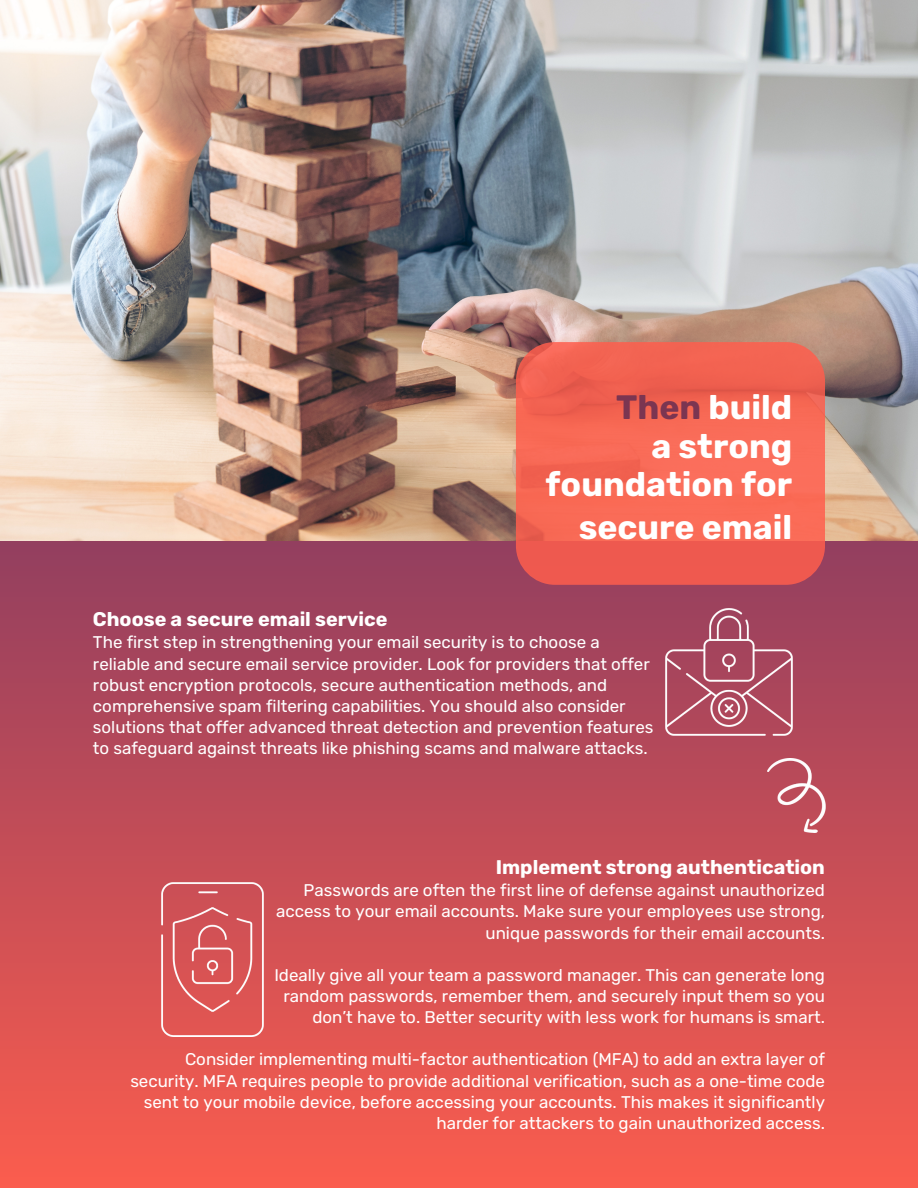
<style>
.page{position:relative;width:918px;height:1188px;background:#fff}
.page>*{position:absolute;margin:0;border:0;box-sizing:border-box;transform-origin:0 0}
.t1{font:700 33.9px/38.5px "Rubik";color:#fff;text-align:right}
.t2{font:700 19.8px "Rubik";color:#fff}
.t3{font:16.95px "Rubik";color:#fff}
.s1{color:#7b3551}
</style>
<div class="page">
<img style="left:0;top:0;width:918px;height:541px">
<div style="left:0;top:542px;width:918px;height:646px;background:linear-gradient(to bottom,#933f5f,#fb5d4e)"></div>
<img style="left:768px;top:759px;width:57px;height:74px">
<img style="left:666px;top:608px;width:127px;height:127px">
<img style="left:161px;top:882px;width:103px;height:154px">
<div style="left:516px;top:342px;width:309px;height:243px;background:linear-gradient(to right,#f36251,#f66756);border-radius:39px"></div>
<p class="t1" style="left:546px;top:388px;width:248px"><span class="s1">Then</span> build<br>a strong foundation for</p>
<p class="t1" style="left:579px;top:509px;width:215px">secure email</p>
<p class="t2" style="left:93px;top:608px;width:296px">Choose a secure email service</p>
<p class="t3" style="left:93px;top:633px;width:508px">The first step in strengthening your email security is to choose a</p>
<p class="t3" style="left:93px;top:654px;width:558px">reliable and secure email service provider. Look for providers that offer</p>
<p class="t3" style="left:93px;top:675px;width:516px">robust encryption protocols, secure authentication methods, and</p>
<p class="t3" style="left:93px;top:696px;width:534px">comprehensive spam filtering capabilities. You should also consider</p>
<p class="t3" style="left:93px;top:717px;width:562px">solutions that offer advanced threat detection and prevention features</p>
<p class="t3" style="left:93px;top:738px;width:556px">to safeguard against threats like phishing scams and malware attacks.</p>
<p class="t2" style="left:496px;top:855px;width:331px">Implement strong authentication</p>
<p class="t3" style="left:304px;top:880px;width:523px">Passwords are often the first line of defense against unauthorized</p>
<p class="t3" style="left:276px;top:902px;width:551px">access to your email accounts. Make sure your employees use strong,</p>
<p class="t3" style="left:486px;top:923px;width:341px">unique passwords for their email accounts.</p>
<p class="t3" style="left:274px;top:965px;width:552px">Ideally give all your team a password manager. This can generate long</p>
<p class="t3" style="left:283px;top:986px;width:543px">random passwords, remember them, and securely input them so you</p>
<p class="t3" style="left:312px;top:1007px;width:514px">don’t have to. Better security with less work for humans is smart.</p>
<p class="t3" style="left:185px;top:1050px;width:641px">Consider implementing multi-factor authentication (MFA) to add an extra layer of</p>
<p class="t3" style="left:130px;top:1071px;width:696px">security. MFA requires people to provide additional verification, such as a one-time code</p>
<p class="t3" style="left:144px;top:1092px;width:683px">sent to your mobile device, before accessing your accounts. This makes it significantly</p>
<p class="t3" style="left:436px;top:1113px;width:390px">harder for attackers to gain unauthorized access.</p>
</div>
